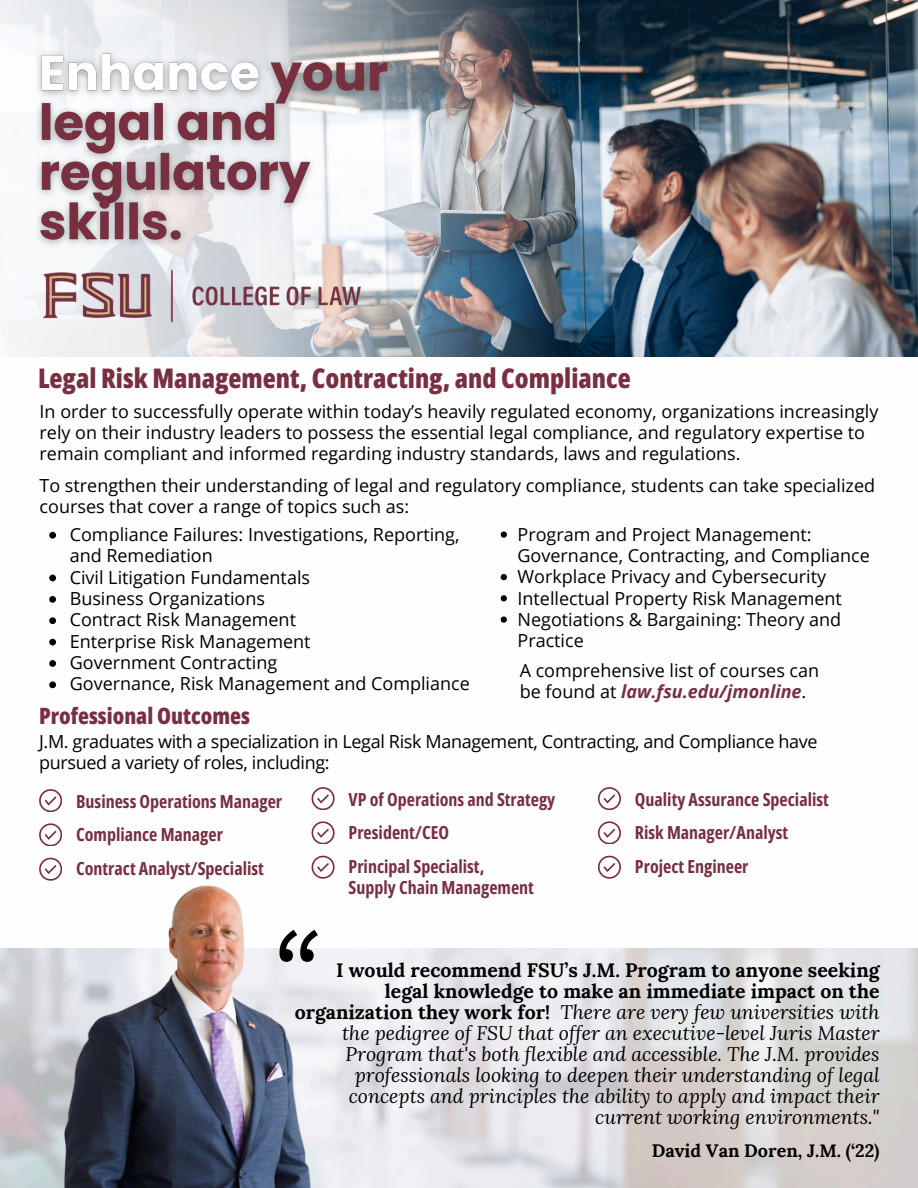
<style>
.page{position:relative;width:918px;height:1188px;background:#fff}
.page>*{position:absolute;margin:0;border:0;box-sizing:border-box;transform-origin:0 0}
.t1{font:110.1px "Canva Sans";color:#000}
.t2{font:800 27px "Open Sans Condensed";color:#782f40}
.t3{font:800 22.5px "Open Sans Condensed";color:#782f40}
.t4{font:italic 19.5px/21px "Lora";color:#000;text-align:right}
.t5{font:18px/21.3px "Open Sans";color:#000}
.t6{font:700 18px/21.3px "Open Sans Condensed";color:#782f40}
.t7{font:18px/21.3px "Open Sans";letter-spacing:-.02em;color:#000}
.t8{font:italic 700 18px "Open Sans";color:#782f40}
.t9{font:700 18px "Lora";color:#000}
.s1{font-weight:400;font-style:normal;color:#000}
.s2{font-weight:700;font-style:normal}
</style>
<div class="page">
<img style="left:562px;top:0;width:356px;height:357px">
<img style="left:0;top:0;width:562px;height:357px">
<img style="left:31px;top:258px;width:342px;height:81px">
<svg style="left:39px;top:789px;width:23px;height:23px"></svg>
<svg style="left:39px;top:823px;width:23px;height:23px"></svg>
<svg style="left:312px;top:787px;width:22px;height:23px"></svg>
<svg style="left:312px;top:821px;width:22px;height:23px"></svg>
<svg style="left:312px;top:856px;width:22px;height:22px"></svg>
<svg style="left:598px;top:787px;width:22px;height:23px"></svg>
<svg style="left:598px;top:821px;width:22px;height:23px"></svg>
<svg style="left:598px;top:856px;width:22px;height:22px"></svg>
<img style="left:51px;top:885px;width:285px;height:303px">
<svg style="left:39px;top:858px;width:23px;height:22px"></svg>
<svg style="left:49px;top:532px;width:7px;height:7px"></svg>
<svg style="left:49px;top:575px;width:7px;height:6px"></svg>
<svg style="left:49px;top:596px;width:7px;height:7px"></svg>
<svg style="left:49px;top:617px;width:7px;height:7px"></svg>
<svg style="left:49px;top:639px;width:7px;height:6px"></svg>
<svg style="left:49px;top:660px;width:7px;height:7px"></svg>
<svg style="left:49px;top:681px;width:7px;height:7px"></svg>
<svg style="left:501px;top:531px;width:6px;height:7px"></svg>
<svg style="left:501px;top:574px;width:6px;height:6px"></svg>
<svg style="left:501px;top:595px;width:6px;height:6px"></svg>
<svg style="left:501px;top:616px;width:6px;height:7px"></svg>
<img style="left:27px;top:40px;width:374px;height:218px">
<p class="t2" style="left:38px;top:359px;width:594px">Legal Risk Management, Contracting, and Compliance</p>
<p class="t5" style="left:40px;top:401px;width:840px">In order to successfully operate within today’s heavily regulated economy, organizations increasingly rely on their industry leaders to possess the essential legal compliance, and regulatory expertise to remain compliant and informed regarding industry standards, laws and regulations.</p>
<p class="t5" style="left:40px;top:474px;width:837px">To strengthen their understanding of legal and regulatory compliance, students can take specialized courses that cover a range of topics such as:</p>
<h2 class="t5" style="left:70px;top:523px;width:391px">Compliance Failures: Investigations, Reporting, and Remediation</h2>
<p class="t5" style="left:70px;top:566px;width:242px">Civil Litigation Fundamentals</p>
<p class="t5" style="left:70px;top:587px;width:197px">Business Organizations</p>
<p class="t5" style="left:70px;top:609px;width:228px">Contract Risk Management</p>
<p class="t5" style="left:70px;top:630px;width:242px">Enterprise Risk Management</p>
<p class="t5" style="left:70px;top:651px;width:209px">Government Contracting</p>
<p class="t5" style="left:70px;top:673px;width:402px">Governance, Risk Management and Compliance</p>
<p class="t5" style="left:518px;top:523px;width:354px">Program and Project Management:<br>Governance, Contracting, and Compliance</p>
<p class="t5" style="left:518px;top:566px;width:310px">Workplace Privacy and Cybersecurity</p>
<p class="t5" style="left:518px;top:587px;width:326px">Intellectual Property Risk Management</p>
<h3 class="t5" style="left:518px;top:608px;width:325px">Negotiations &amp; Bargaining: Theory and<br>Practice</h3>
<p class="t5" style="left:520px;top:659px;width:301px">A comprehensive list of courses can</p>
<p class="t8" style="left:520px;top:679px;width:288px"><span class="s1">be found at</span> law.fsu.edu/jmonline<span class="s1">.</span></p>
<p class="t3" style="left:39px;top:700px;width:212px">Professional Outcomes</p>
<p class="t7" style="left:39px;top:730px;width:780px">J.M. graduates with a specialization in Legal Risk Management, Contracting, and Compliance have pursued a variety of roles, including:</p>
<p class="t6" style="left:76px;top:790px;width:208px">Business Operations Manager</p>
<p class="t6" style="left:76px;top:823px;width:148px">Compliance Manager</p>
<p class="t6" style="left:349px;top:788px;width:208px">VP of Operations and Strategy</p>
<p class="t6" style="left:349px;top:821px;width:102px">President/CEO</p>
<p class="t6" style="left:349px;top:855px;width:187px">Principal Specialist,<br>Supply Chain Management</p>
<h4 class="t6" style="left:635px;top:788px;width:195px">Quality Assurance Specialist</h4>
<h4 class="t6" style="left:635px;top:821px;width:155px">Risk Manager/Analyst</h4>
<h4 class="t6" style="left:76px;top:857px;width:189px">Contract Analyst/Specialist</h4>
<p class="t6" style="left:635px;top:855px;width:115px">Project Engineer</p>
<h4 class="t1" style="left:273px;top:894px;width:50px">“</h4>
<p class="t4" style="left:295px;top:959px;width:586px"><span class="s2">I would recommend FSU’s J.M. Program to anyone seeking legal knowledge to make an immediate impact on the organization they work for!</span> There are very few universities with the pedigree of FSU that offer an executive-level Juris Master Program that's both flexible and accessible. The J.M. provides professionals looking to deepen their understanding of legal concepts and principles the ability to apply and impact their current working environments."</p>
<p class="t9" style="left:652px;top:1139px;width:229px">David Van Doren, J.M. (‘22)</p>
</div>
